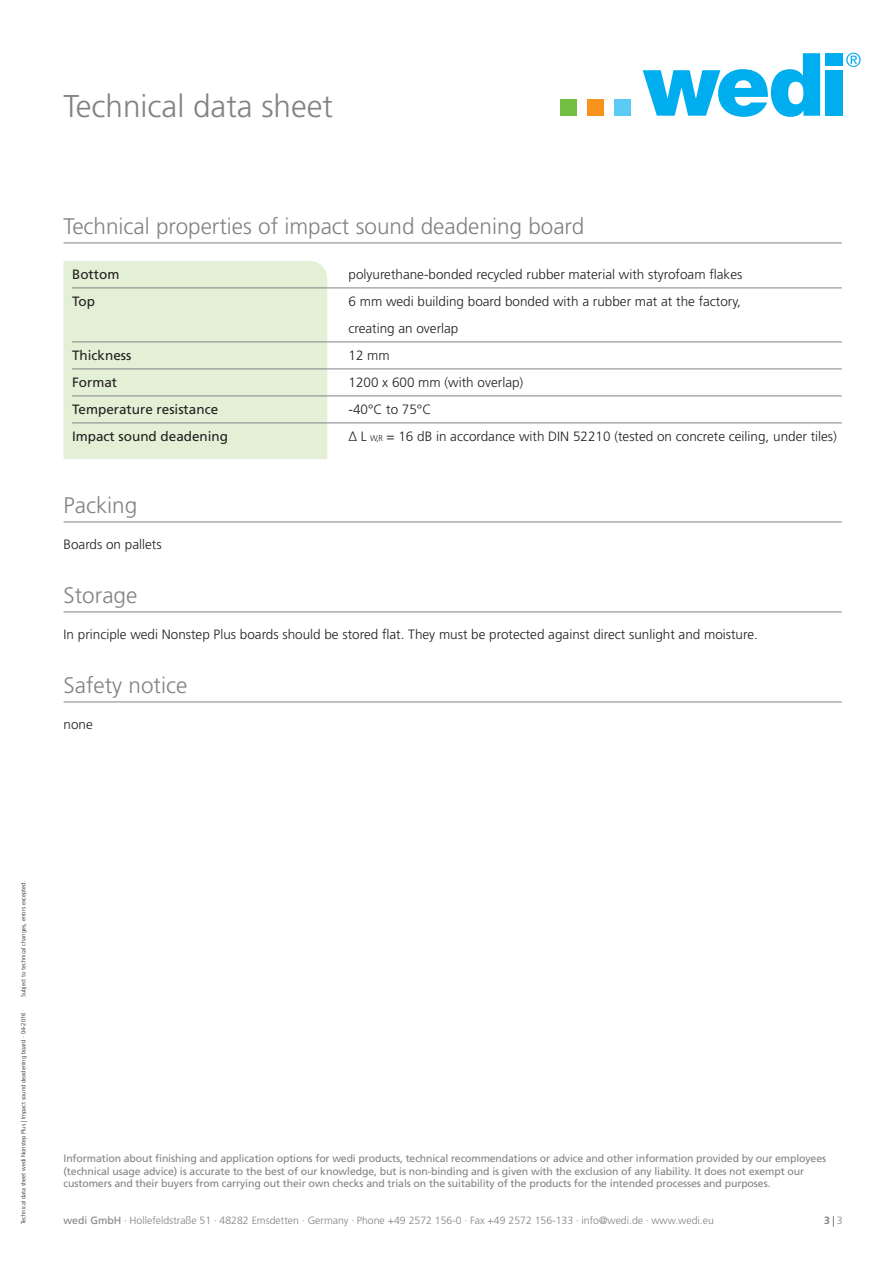
<style>
.page{position:relative;width:893px;height:1263px;background:#fff}
.page>*{position:absolute;margin:0;border:0;box-sizing:border-box;transform-origin:0 0}
.t1{font:300 31.5px "Frutiger LT Std";color:#808285}
.t2{font:300 22.5px "Frutiger LT Std";color:#808285}
.t3{font:300 13.5px/27px "Frutiger LT Std";color:#231f20}
.t4{font:13.5px "Frutiger LT Std";color:#231f20}
.t5{font:10.5px/12.6px "Frutiger LT Std";letter-spacing:-.01em;color:#808285}
.t6{font:300 10.5px "Frutiger LT Std";color:#808285}
.t7{font:700 10.5px "Frutiger LT Std";color:#808285}
.t8{font:300 6px "Frutiger LT Std";color:#231f20}
.s1{font-size:8.1px}
.s2{font-weight:400}
.s3{font-weight:300}
</style>
<div class="page">
<div style="left:64px;top:261px;width:263px;height:198px;background:#e4f0d6"></div>
<div style="left:560px;top:99px;width:17px;height:17px;background:#72bf44"></div>
<div style="left:587px;top:99px;width:17px;height:17px;background:#f7931d"></div>
<div style="left:614px;top:99px;width:17px;height:17px;background:#5bcbf5"></div>
<svg style="left:643px;top:53px;width:177px;height:64px"></svg>
<div style="left:825px;top:53px;width:17px;height:12px;background:#00aeef"></div>
<div style="left:825px;top:70px;width:17px;height:46px;background:#00aeef"></div>
<svg style="left:846px;top:53px;width:14px;height:14px"></svg>
<hr style="left:64px;top:243px;width:778px;height:1px;background:#808285">
<hr style="left:64px;top:522px;width:778px;height:1px;background:#808285">
<hr style="left:64px;top:612px;width:778px;height:1px;background:#808285">
<hr style="left:64px;top:702px;width:778px;height:1px;background:#808285">
<hr style="left:72px;top:288px;width:770px;height:1px;background:#808285">
<hr style="left:72px;top:342px;width:770px;height:1px;background:#808285">
<hr style="left:72px;top:369px;width:770px;height:1px;background:#808285">
<hr style="left:72px;top:396px;width:770px;height:1px;background:#808285">
<hr style="left:72px;top:423px;width:770px;height:1px;background:#808285">
<h1 class="t1" style="left:64px;top:93px;width:271px">Technical data sheet</h1>
<h2 class="t2" style="left:64px;top:217px;width:522px">Technical properties of impact sound deadening board</h2>
<p class="t4" style="left:72px;top:269px;width:49px">Bottom</p>
<p class="t3" style="left:348px;top:262px;width:395px">polyurethane-bonded recycled rubber material with styrofoam flakes</p>
<p class="t4" style="left:72px;top:296px;width:25px">Top</p>
<p class="t3" style="left:348px;top:289px;width:394px">6 mm wedi building board bonded with a rubber mat at the factory, creating an overlap</p>
<p class="t4" style="left:72px;top:350px;width:61px">Thickness</p>
<p class="t3" style="left:348px;top:343px;width:43px">12 mm</p>
<p class="t4" style="left:72px;top:377px;width:47px">Format</p>
<p class="t3" style="left:348px;top:370px;width:176px">1200 x 600 mm (with overlap)</p>
<p class="t4" style="left:72px;top:404px;width:148px">Temperature resistance</p>
<p class="t3" style="left:348px;top:397px;width:84px">-40°C to 75°C</p>
<p class="t4" style="left:72px;top:431px;width:158px">Impact sound deadening</p>
<p class="t3" style="left:348px;top:424px;width:490px">Δ L <span class="s1">W,R</span> = 16 dB in accordance with DIN 52210 (tested on concrete ceiling, under tiles)</p>
<h2 class="t2" style="left:64px;top:496px;width:75px">Packing</h2>
<p class="t3" style="left:64px;top:532px;width:100px">Boards on pallets</p>
<h2 class="t2" style="left:64px;top:586px;width:75px">Storage</h2>
<p class="t3" style="left:64px;top:622px;width:696px">In principle wedi Nonstep Plus boards should be stored flat. They must be protected against direct sunlight and moisture.</p>
<h2 class="t2" style="left:64px;top:676px;width:125px">Safety notice</h2>
<p class="t3" style="left:64px;top:712px;width:31px">none</p>
<p class="t8" style="left:21px;top:997px;width:118px;rotate:-90deg">Subject to technical changes, errors excepted.</p>
<p class="t8" style="left:21px;top:1224px;width:213px;rotate:-90deg">Technical data sheet wedi Nonstep Plus | Impact sound deadening board · 04-2016</p>
<p class="t5" style="left:64px;top:1153px;width:764px">Information about finishing and application options for wedi products, technical recommendations or advice and other information provided by our employees (technical usage advice) is accurate to the best of our knowledge, but is non-binding and is given with the exclusion of any liability. It does not exempt our customers and their buyers from carrying out their own checks and trials on the suitability of the products for the intended processes and purposes.</p>
<p class="t6" style="left:64px;top:1216px;width:652px"><span class="s2">wedi GmbH</span> · Hollefeldstraße 51 · 48282 Emsdetten · Germany · Phone +49 2572 156-0 · Fax +49 2572 156-133 · info@wedi.de · www.wedi.eu</p>
<p class="t7" style="left:824px;top:1215px;width:20px">3 <span class="s3">3</span></p>
</div>
